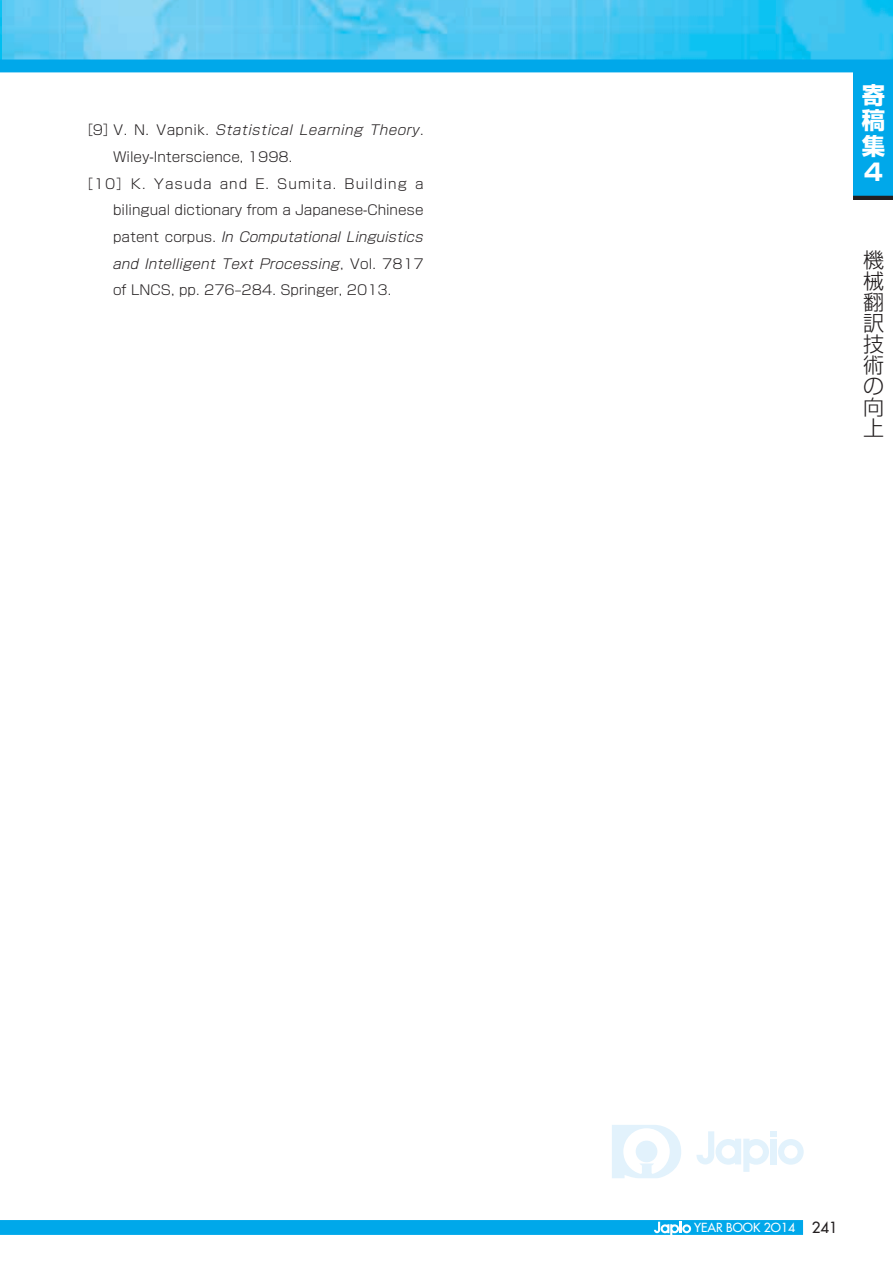
<style>
.page{position:relative;width:893px;height:1263px;background:#fff}
.page>*{position:absolute;margin:0;border:0;box-sizing:border-box;transform-origin:0 0}
.t1{font:700 23.4px/25.8px "Shin Go Pro";color:#fff;text-align:justify}
.t2{font:300 21px/21px "Shin Go Pro";color:#231f20;text-align:justify}
.t3{font:300 13.5px "Shin Go Pro";color:#231f20}
.t4{font:300 13.5px "Shin Go Pro";letter-spacing:.035em;color:#231f20}
.t5{font:300 13.5px "Shin Go Pro";letter-spacing:.075em;color:#231f20}
.t6{font:500 12.15px "Futura Std";color:#fff}
.s1{font-size:15px;color:#231f20}
</style>
<div class="page">
<div style="left:0;top:1220px;width:803px;height:15px;background:#00a8ea"></div>
<svg style="left:654px;top:1222px;width:37px;height:13px"></svg>
<div style="left:853px;top:73px;width:40px;height:127px;background:#231f20"></div>
<img style="left:0;top:0;width:893px;height:60px">
<div style="left:0;top:60px;width:893px;height:12px;background:#00a8ea"></div>
<div style="left:853px;top:68px;width:40px;height:128px;background:#00a8ea"></div>
<svg style="left:696px;top:1131px;width:108px;height:41px"></svg>
<svg style="left:612px;top:1125px;width:69px;height:53px"></svg>
<p class="t4" style="left:79px;top:119px;width:346px">［9］V. N. Vapnik. Statistical Learning Theory.</p>
<p class="t3" style="left:113px;top:146px;width:181px">Wiley-Interscience, 1998.</p>
<p class="t5" style="left:79px;top:172px;width:346px">［10］K. Yasuda and E. Sumita. Building a</p>
<p class="t3" style="left:113px;top:199px;width:312px">bilingual dictionary from a Japanese-Chinese</p>
<p class="t3" style="left:113px;top:226px;width:312px">patent corpus. In Computational Linguistics</p>
<p class="t3" style="left:113px;top:252px;width:312px">and Intelligent Text Processing, Vol. 7817</p>
<p class="t3" style="left:113px;top:279px;width:280px">of LNCS, pp. 276–284. Springer, 2013.</p>
<h1 class="t1" style="left:862px;top:79px;width:25px">寄稿集４</h1>
<h2 class="t2" style="left:863px;top:247px;width:22px">機械翻訳技術の向上</h2>
<p class="t6" style="left:694px;top:1220px;width:145px">YEAR BOOK 2O14 <span class="s1">241</span></p>
</div>
